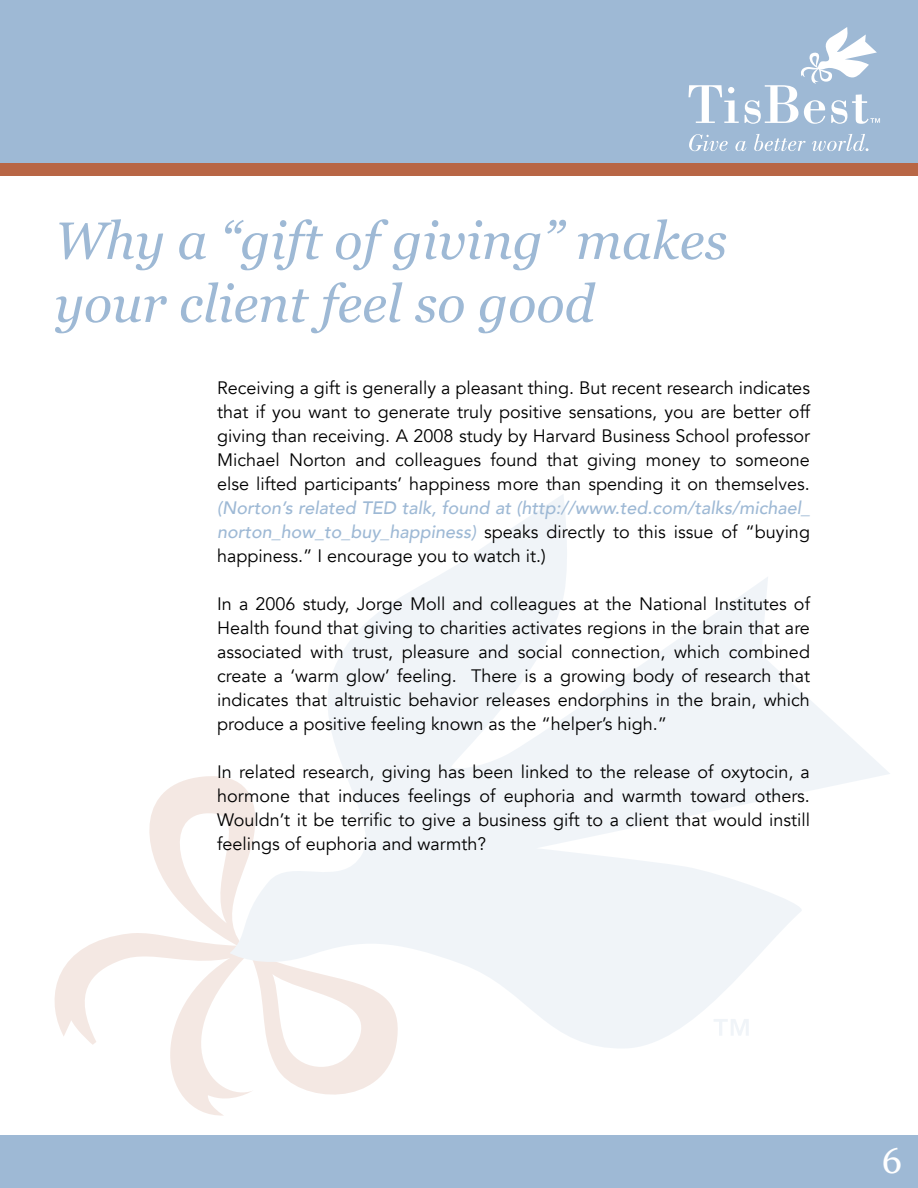
<style>
.page{position:relative;width:918px;height:1188px;background:#fff}
.page>*{position:absolute;margin:0;border:0;box-sizing:border-box;transform-origin:0 0}
.t1{font:italic 52.5px/63px "Georgia";color:#9eb9d5}
.t2{font:36px "Georgia";color:#fff}
.t3{font:18px/24px "Avenir";color:#000;text-align:justify}
.t4{font:italic 500 18px/24px "Avenir";color:#9eb9d5;text-align:justify}
.s1{font-weight:400;font-style:normal;color:#000}
</style>
<div class="page">
<svg style="left:55px;top:776px;width:340px;height:340px"></svg>
<svg style="left:230px;top:495px;width:660px;height:555px"></svg>
<svg style="left:714px;top:1019px;width:35px;height:17px"></svg>
<div style="left:0;top:0;width:918px;height:163px;background:#9eb9d5"></div>
<svg style="left:689px;top:134px;width:39px;height:17px"></svg>
<svg style="left:735px;top:141px;width:11px;height:10px"></svg>
<svg style="left:754px;top:134px;width:52px;height:17px"></svg>
<svg style="left:812px;top:134px;width:57px;height:17px"></svg>
<svg style="left:689px;top:85px;width:50px;height:38px"></svg>
<svg style="left:745px;top:27px;width:135px;height:97px"></svg>
<div style="left:0;top:163px;width:918px;height:13px;background:#b86645"></div>
<div style="left:0;top:1136px;width:918px;height:52px;background:#9eb9d5"></div>
<h1 class="t1" style="left:55px;top:207px;width:674px">Why a “gift of giving” makes your client feel so good</h1>
<p class="t3" style="left:217px;top:376px;width:594px">Receiving a gift is generally a pleasant thing. But recent research indicates that if you want to generate truly positive sensations, you are better off giving than receiving. A 2008 study by Harvard Business School professor Michael Norton and colleagues found that giving money to someone else lifted participants’ happiness more than spending it on themselves.</p>
<p class="t4" style="left:217px;top:496px;width:594px">(Norton’s related TED talk, found at (http://www.ted.com/talks/michael_ norton_how_to_buy_happiness) <span class="s1">speaks directly to this issue of “buying happiness.” I encourage you to watch it.)</span></p>
<p class="t3" style="left:217px;top:592px;width:594px">In a 2006 study, Jorge Moll and colleagues at the National Institutes of Health found that giving to charities activates regions in the brain that are associated with trust, pleasure and social connection, which combined create a ‘warm glow’ feeling. There is a growing body of research that indicates that altruistic behavior releases endorphins in the brain, which produce a positive feeling known as the “helper’s high.”</p>
<p class="t3" style="left:217px;top:760px;width:594px">In related research, giving has been linked to the release of oxytocin, a hormone that induces feelings of euphoria and warmth toward others.<br>Wouldn’t it be terrific to give a business gift to a client that would instill feelings of euphoria and warmth?</p>
<h2 class="t2" style="left:882px;top:1135px;width:22px">6</h2>
</div>
